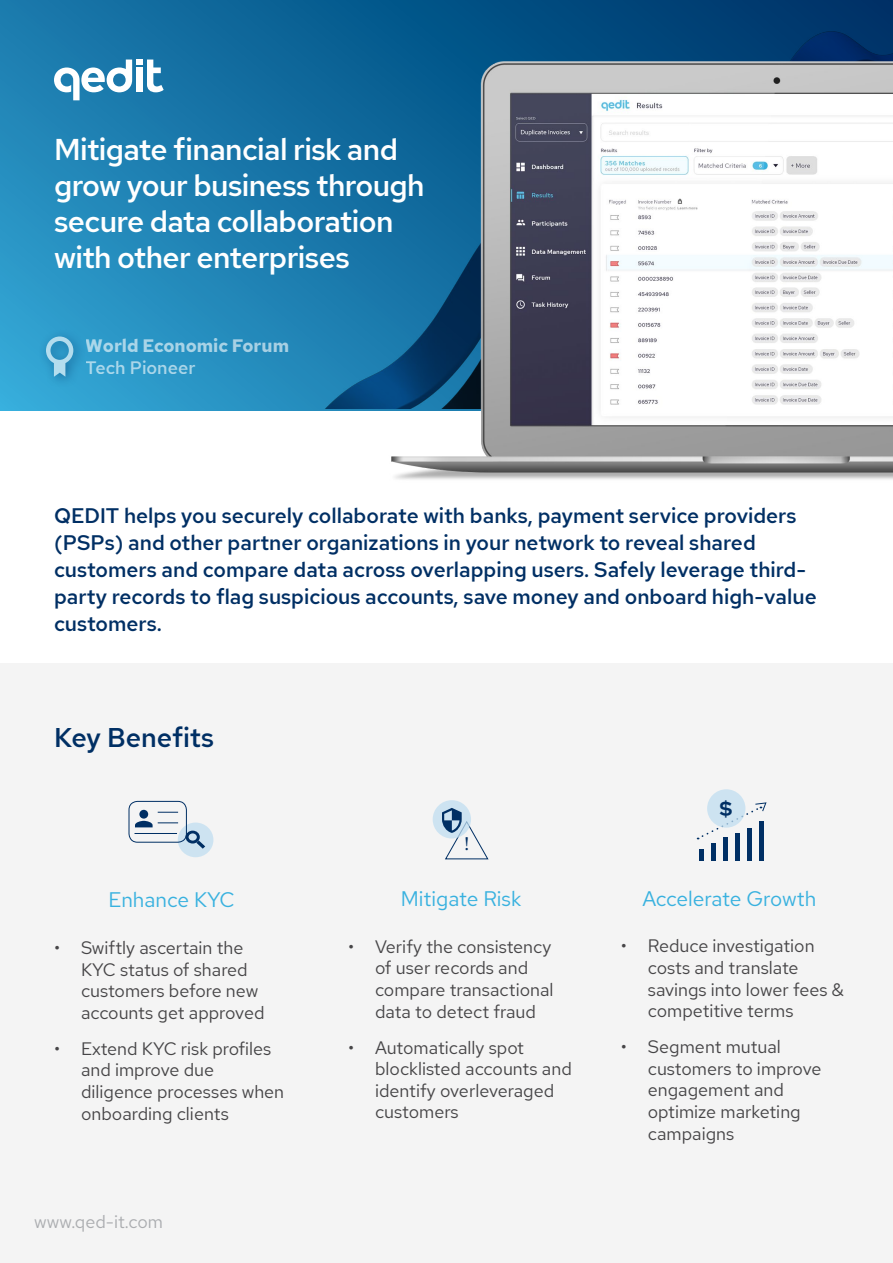
<style>
.page{position:relative;width:893px;height:1263px;background:#fff}
.page>*{position:absolute;margin:0;border:0;box-sizing:border-box;transform-origin:0 0}
.t1{font:500 30px/36px "Red Hat Text";letter-spacing:-.02em;color:#fff}
.t2{font:500 27px "Red Hat Text";color:#002f64}
.t3{font:500 21px/27px "Red Hat Text";color:#002f64}
.t4{font:21px "Red Hat Text";color:#38b1df}
.t5{font:700 21px "Red Hat Display";color:#002f64}
.t6{font:19.05px "Adobe Hebrew";color:#002f64}
.t7{font:18px/21.6px "Red Hat Text";color:#464547}
.t8{font:700 18px "Red Hat Text";color:#fff}
.t9{font:18px "Red Hat Text";color:#abadb0}
.t10{font:500 18px "Red Hat Text";color:#fff}
</style>
<div class="page">
<div style="left:0;top:663px;width:893px;height:600px;background:#f4f4f4"></div>
<svg style="left:0;top:0;width:362px;height:410px;background:#2083b5"></svg>
<img style="left:305px;top:0;width:588px;height:409px">
<svg style="left:54px;top:60px;width:110px;height:40px"></svg>
<div style="left:37px;top:328px;width:50px;height:61px;background:#002f64;opacity:.75"></div>
<svg style="left:54px;top:363px;width:11px;height:14px"></svg>
<div style="left:46px;top:336px;width:27px;height:28px;border:4px solid #fff;border-radius:50%"></div>
<img style="left:362px;top:25px;width:531px;height:455px">
<div style="left:759px;top:821px;width:5px;height:40px;background:#002f64"></div>
<div style="left:747px;top:828px;width:5px;height:33px;background:#002f64"></div>
<div style="left:735px;top:833px;width:5px;height:28px;background:#002f64"></div>
<div style="left:723px;top:837px;width:5px;height:24px;background:#002f64"></div>
<div style="left:711px;top:843px;width:5px;height:18px;background:#002f64"></div>
<div style="left:699px;top:849px;width:5px;height:12px;background:#002f64"></div>
<svg style="left:698px;top:802px;width:69px;height:37px"></svg>
<div style="left:433px;top:800px;width:38px;height:38px;background:#cde3f1;border-radius:50%"></div>
<svg style="left:442px;top:808px;width:47px;height:52px"></svg>
<div style="left:178px;top:822px;width:35px;height:35px;background:#cde3f1;border-radius:50%"></div>
<svg style="left:185px;top:830px;width:21px;height:19px"></svg>
<div style="left:129px;top:801px;width:58px;height:41px;border:1px solid #002f64;border-radius:9px"></div>
<svg style="left:135px;top:810px;width:43px;height:17px"></svg>
<hr style="left:135px;top:833px;width:42px;height:1px;background:#002f64">
<div style="left:707px;top:789px;width:38px;height:39px;background:#cde3f1;border-radius:50%"></div>
<h1 class="t1" style="left:54px;top:131px;width:372px">Mitigate financial risk and grow your business through secure data collaboration with other enterprises</h1>
<p class="t8" style="left:86px;top:334px;width:205px">World Economic Forum</p>
<p class="t10" style="left:86px;top:356px;width:111px">Tech Pioneer</p>
<p class="t3" style="left:54px;top:502px;width:744px">QEDIT helps you securely collaborate with banks, payment service providers (PSPs) and other partner organizations in your network to reveal shared</p>
<p class="t3" style="left:54px;top:583px;width:764px">party records to flag suspicious accounts, save money and onboard high-value</p>
<p class="t3" style="left:54px;top:556px;width:754px">customers and compare data across overlapping users. Safely leverage third-</p>
<p class="t3" style="left:54px;top:610px;width:109px">customers.</p>
<h2 class="t2" style="left:54px;top:720px;width:161px">Key Benefits</h2>
<p class="t5" style="left:720px;top:795px;width:14px">$</p>
<p class="t6" style="left:464px;top:832px;width:7px">!</p>
<p class="t7" style="left:54px;top:937px;width:8px">•</p>
<p class="t4" style="left:108px;top:886px;width:128px">Enhance KYC</p>
<p class="t7" style="left:81px;top:937px;width:164px">Swiftly ascertain the</p>
<p class="t7" style="left:348px;top:935px;width:8px">•</p>
<p class="t4" style="left:401px;top:885px;width:122px">Mitigate Risk</p>
<p class="t7" style="left:375px;top:935px;width:178px">Verify the consistency</p>
<p class="t7" style="left:621px;top:935px;width:8px">•</p>
<p class="t4" style="left:642px;top:885px;width:176px">Accelerate Growth</p>
<p class="t7" style="left:648px;top:935px;width:168px">Reduce investigation</p>
<p class="t7" style="left:54px;top:1037px;width:8px">•</p>
<p class="t7" style="left:81px;top:958px;width:185px">KYC status of shared customers before new accounts get approved</p>
<p class="t7" style="left:81px;top:1037px;width:192px">Extend KYC risk profiles</p>
<p class="t7" style="left:348px;top:1036px;width:8px">•</p>
<p class="t7" style="left:375px;top:957px;width:180px">of user records and compare transactional data to detect fraud</p>
<p class="t7" style="left:375px;top:1036px;width:150px">Automatically spot</p>
<p class="t7" style="left:621px;top:1036px;width:8px">•</p>
<p class="t7" style="left:648px;top:957px;width:198px">costs and translate savings into lower fees &amp; competitive terms</p>
<p class="t7" style="left:648px;top:1036px;width:135px">Segment mutual</p>
<p class="t7" style="left:81px;top:1059px;width:205px">and improve due diligence processes when onboarding clients</p>
<p class="t7" style="left:375px;top:1058px;width:198px">blocklisted accounts and identify overleveraged customers</p>
<p class="t7" style="left:648px;top:1057px;width:175px">customers to improve engagement and optimize marketing campaigns</p>
<p class="t9" style="left:34px;top:1210px;width:131px">www.qed-it.com</p>
</div>
